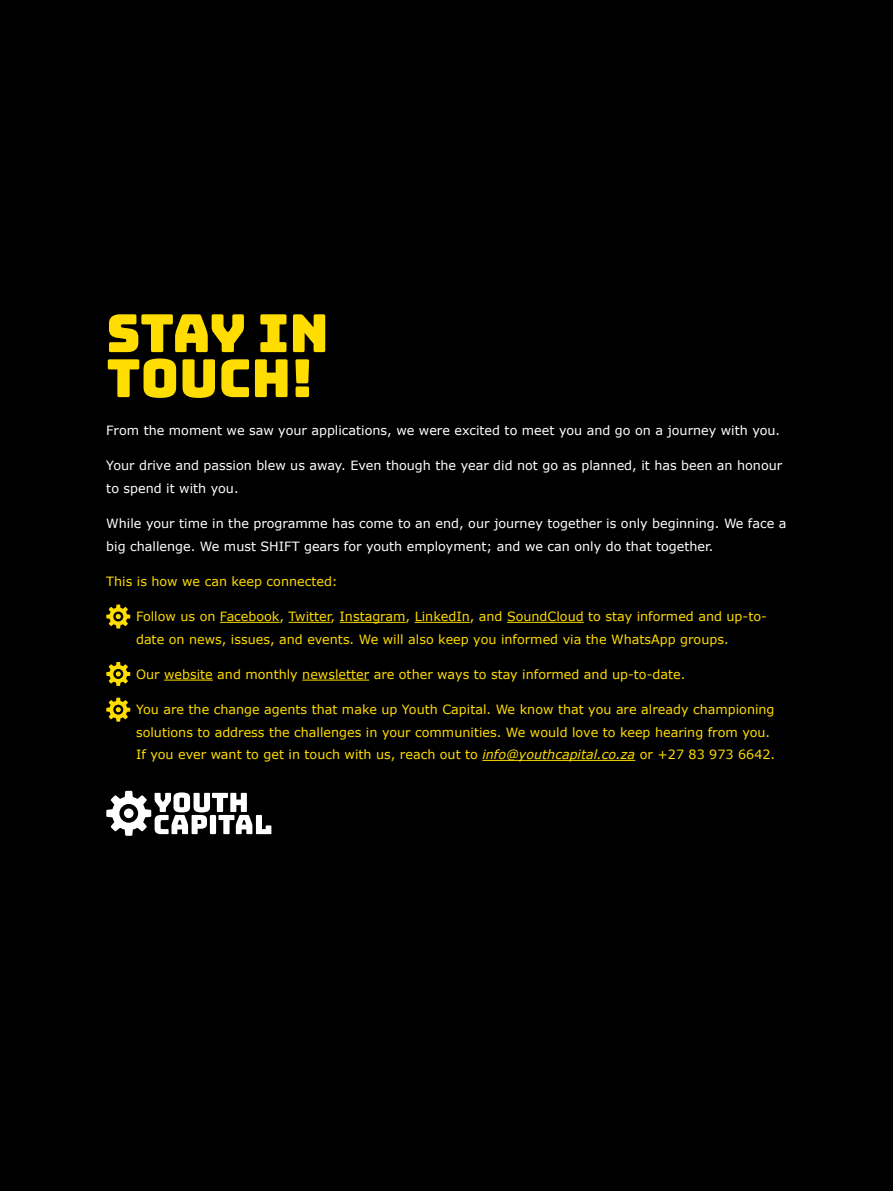
<style>
.page{position:relative;width:893px;height:1191px;background:#000}
.page>*{position:absolute;margin:0;border:0;box-sizing:border-box;transform-origin:0 0}
.t1{font:52.5px/45px "Bungee";letter-spacing:-.005em;color:#fd0}
.t2{font:12.75px/22.5px "Verdana";color:#fd0}
.t3{font:12.75px/22.5px "Verdana";color:#fff}
.s1{font-style:italic}
</style>
<div class="page">
<hr style="left:220px;top:622px;width:60px;height:1px;background:#fd0">
<hr style="left:289px;top:622px;width:41px;height:1px;background:#fd0">
<hr style="left:340px;top:622px;width:66px;height:1px;background:#fd0">
<hr style="left:415px;top:622px;width:55px;height:1px;background:#fd0">
<hr style="left:507px;top:622px;width:77px;height:1px;background:#fd0">
<hr style="left:164px;top:679px;width:49px;height:1px;background:#fd0">
<hr style="left:302px;top:679px;width:67px;height:1px;background:#fd0">
<hr style="left:482px;top:760px;width:153px;height:1px;background:#fd0">
<svg style="left:106px;top:604px;width:24px;height:24px"></svg>
<svg style="left:106px;top:662px;width:24px;height:24px"></svg>
<svg style="left:106px;top:697px;width:24px;height:24px"></svg>
<svg style="left:106px;top:791px;width:165px;height:44px"></svg>
<h1 class="t1" style="left:106px;top:311px;width:224px">STAY IN<br>TOUCH!</h1>
<p class="t3" style="left:106px;top:419px;width:675px">From the moment we saw your applications, we were excited to meet you and go on a journey with you.</p>
<p class="t3" style="left:106px;top:454px;width:677px">Your drive and passion blew us away. Even though the year did not go as planned, it has been an honour to spend it with you.</p>
<p class="t3" style="left:106px;top:512px;width:682px">While your time in the programme has come to an end, our journey together is only beginning. We face a big challenge. We must SHIFT</p>
<p class="t3" style="left:304px;top:534px;width:411px">gears for youth employment; and we can only do that together.</p>
<p class="t2" style="left:106px;top:570px;width:233px">This is how we can keep connected:</p>
<p class="t2" style="left:136px;top:605px;width:632px">Follow us on Facebook, Twitter, Instagram, LinkedIn, and SoundCloud to stay informed and up-to&shy;date on news, issues, and events. We will also keep you informed via the WhatsApp groups.</p>
<p class="t2" style="left:136px;top:663px;width:551px">Our website and monthly newsletter are other ways to stay informed and up-to-date.</p>
<p class="t2" style="left:136px;top:698px;width:641px">You are the change agents that make up Youth Capital. We know that you are already championing solutions to address the challenges in your communities. We would love to keep hearing from you.<br>If you ever want to get in touch with us, reach out to <span class="s1">info@youthcapital.co.za</span> or +27 83 973 6642.</p>
</div>
